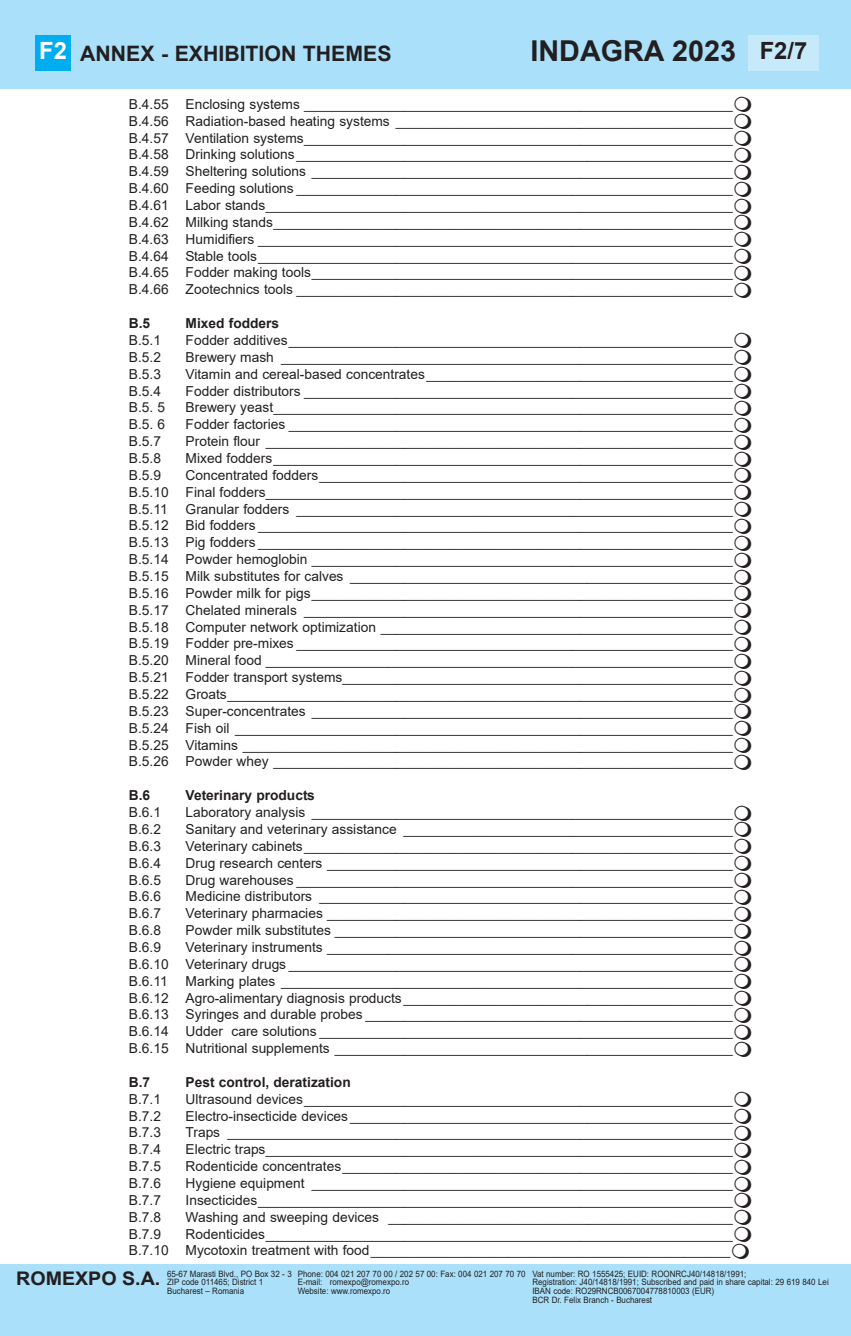
<style>
.page{position:relative;width:851px;height:1336px;background:#fff}
.page>*{position:absolute;margin:0;border:0;box-sizing:border-box;transform-origin:0 0}
.t1{font:700 28.75px "Arial";color:#231f20}
.t2{font:700 21.25px "Arial";color:#231f20}
.t3{font:700 18.75px "Arial";color:#231f20;scale:1.05 1}
.t4{font:13.75px/16.9px "Arial";color:#231f20;text-align:justify}
.t5{font:700 13.75px "Arial";color:#231f20}
.t6{font:8.75px/8.8px "Arial";color:#231f20;scale:.91 1}
.s1{font-size:23.75px;color:#fff}
.s2{font-size:23.75px}
</style>
<div class="page">
<div style="left:0;top:0;width:850px;height:89px;background:#aae0f9"></div>
<div style="left:35px;top:35px;width:36px;height:35px;background:#00aeef"></div>
<div style="left:748px;top:35px;width:71px;height:35px;background:#c6eafa"></div>
<div style="left:0;top:1264px;width:850px;height:72px;background:#aae0f9"></div>
<h2 class="t2" style="left:39px;top:42px;width:353px"><span class="s1">F2</span> ANNEX - EXHIBITION THEMES</h2>
<h1 class="t1" style="left:530px;top:35px;width:278px">INDAGRA 2023 <span class="s2">F2/7</span></h1>
<p class="t4" style="left:129px;top:96px;width:605px">B.4.55 Enclosing systems ________________________________________________________ B.4.56 Radiation-based heating systems ____________________________________________ B.4.57 Ventilation systems________________________________________________________ B.4.58 Drinking solutions _________________________________________________________ B.4.59 Sheltering solutions _______________________________________________________ B.4.60 Feeding solutions _________________________________________________________ B.4.61 Labor stands_____________________________________________________________ B.4.62 Milking stands____________________________________________________________ B.4.63 Humidifiers ______________________________________________________________ B.4.64 Stable tools______________________________________________________________ B.4.65 Fodder making tools_______________________________________________________ B.4.66 Zootechnics tools _________________________________________________________</p>
<p class="t5" style="left:129px;top:316px;width:23px">B.5</p>
<p class="t5" style="left:186px;top:316px;width:95px">Mixed fodders</p>
<p class="t4" style="left:129px;top:332px;width:34px">B.5.1</p>
<p class="t4" style="left:186px;top:332px;width:548px">Fodder additives__________________________________________________________</p>
<p class="t4" style="left:129px;top:349px;width:34px">B.5.2</p>
<p class="t4" style="left:186px;top:349px;width:548px">Brewery mash ___________________________________________________________</p>
<p class="t4" style="left:129px;top:365px;width:34px">B.5.3</p>
<p class="t4" style="left:186px;top:365px;width:548px">Vitamin and cereal-based concentrates ________________________________________</p>
<p class="t4" style="left:129px;top:382px;width:34px">B.5.4</p>
<p class="t4" style="left:186px;top:382px;width:548px">Fodder distributors ________________________________________________________</p>
<p class="t4" style="left:129px;top:399px;width:38px">B.5. 5</p>
<p class="t4" style="left:186px;top:399px;width:548px">Brewery yeast____________________________________________________________</p>
<p class="t4" style="left:129px;top:416px;width:38px">B.5. 6</p>
<p class="t4" style="left:186px;top:416px;width:548px">Fodder factories __________________________________________________________</p>
<p class="t4" style="left:129px;top:433px;width:34px">B.5.7</p>
<p class="t4" style="left:186px;top:433px;width:548px">Protein flour _____________________________________________________________</p>
<p class="t4" style="left:129px;top:450px;width:34px">B.5.8</p>
<p class="t4" style="left:186px;top:450px;width:548px">Mixed fodders____________________________________________________________</p>
<p class="t4" style="left:129px;top:467px;width:34px">B.5.9</p>
<p class="t4" style="left:129px;top:467px;width:605px;text-indent:57px">Concentrated fodders______________________________________________________ B.5.10 Final fodders_____________________________________________________________ B.5.11</p>
<p class="t4" style="left:129px;top:500px;width:605px;text-indent:57px">Granular fodders _________________________________________________________ B.5.12 Bid fodders ______________________________________________________________ B.5.13 Pig fodders ______________________________________________________________ B.5.14 Powder hemoglobin _______________________________________________________ B.5.15 Milk substitutes for calves __________________________________________________ B.5.16 Powder milk for pigs_______________________________________________________ B.5.17 Chelated minerals ________________________________________________________ B.5.18 Computer network optimization ______________________________________________ B.5.19 Fodder pre-mixes _________________________________________________________ B.5.20 Mineral food _____________________________________________________________ B.5.21 Fodder transport systems___________________________________________________ B.5.22 Groats__________________________________________________________________ B.5.23 Super-concentrates _______________________________________________________ B.5.24 Fish oil _________________________________________________________________ B.5.25 Vitamins ________________________________________________________________ B.5.26 Powder whey ____________________________________________________________</p>
<p class="t5" style="left:129px;top:788px;width:23px">B.6</p>
<p class="t5" style="left:186px;top:788px;width:131px">Veterinary products</p>
<p class="t4" style="left:129px;top:804px;width:34px">B.6.1</p>
<p class="t4" style="left:186px;top:804px;width:548px">Laboratory analysis _______________________________________________________</p>
<p class="t4" style="left:129px;top:821px;width:34px">B.6.2</p>
<p class="t4" style="left:186px;top:821px;width:548px">Sanitary and veterinary assistance ___________________________________________</p>
<p class="t4" style="left:129px;top:837px;width:34px">B.6.3</p>
<p class="t4" style="left:186px;top:837px;width:548px">Veterinary cabinets________________________________________________________</p>
<p class="t4" style="left:129px;top:854px;width:34px">B.6.4</p>
<p class="t4" style="left:186px;top:854px;width:548px">Drug research centers _____________________________________________________</p>
<p class="t4" style="left:129px;top:871px;width:34px">B.6.5</p>
<p class="t4" style="left:186px;top:871px;width:548px">Drug warehouses _________________________________________________________</p>
<p class="t4" style="left:129px;top:888px;width:34px">B.6.6</p>
<p class="t4" style="left:186px;top:888px;width:548px">Medicine distributors ______________________________________________________</p>
<p class="t4" style="left:129px;top:905px;width:34px">B.6.7</p>
<p class="t4" style="left:186px;top:905px;width:548px">Veterinary pharmacies _____________________________________________________</p>
<p class="t4" style="left:129px;top:922px;width:34px">B.6.8</p>
<p class="t4" style="left:186px;top:922px;width:548px">Powder milk substitutes ____________________________________________________</p>
<p class="t4" style="left:129px;top:939px;width:34px">B.6.9</p>
<p class="t4" style="left:129px;top:939px;width:605px;text-indent:57px">Veterinary instruments _____________________________________________________ B.6.10 Veterinary drugs __________________________________________________________ B.6.11</p>
<p class="t4" style="left:129px;top:972px;width:605px;text-indent:57px">Marking plates ___________________________________________________________ B.6.12 Agro-alimentary diagnosis products ___________________________________________ B.6.13 Syringes and durable probes ________________________________________________ B.6.14 Udder care solutions ______________________________________________________ B.6.15 Nutritional supplements ____________________________________________________</p>
<p class="t5" style="left:129px;top:1074px;width:23px">B.7</p>
<p class="t5" style="left:186px;top:1074px;width:167px">Pest control, deratization</p>
<p class="t4" style="left:129px;top:1090px;width:34px">B.7.1</p>
<p class="t4" style="left:186px;top:1090px;width:548px">Ultrasound devices________________________________________________________</p>
<p class="t4" style="left:129px;top:1107px;width:34px">B.7.2</p>
<p class="t4" style="left:186px;top:1107px;width:548px">Electro-insecticide devices __________________________________________________</p>
<p class="t4" style="left:129px;top:1124px;width:34px">B.7.3</p>
<p class="t4" style="left:186px;top:1124px;width:548px">Traps __________________________________________________________________</p>
<p class="t4" style="left:129px;top:1141px;width:34px">B.7.4</p>
<p class="t4" style="left:186px;top:1141px;width:548px">Electric traps_____________________________________________________________</p>
<p class="t4" style="left:129px;top:1158px;width:34px">B.7.5</p>
<p class="t4" style="left:186px;top:1158px;width:548px">Rodenticide concentrates___________________________________________________</p>
<p class="t4" style="left:129px;top:1175px;width:34px">B.7.6</p>
<p class="t4" style="left:186px;top:1175px;width:548px">Hygiene equipment _______________________________________________________</p>
<p class="t4" style="left:129px;top:1192px;width:34px">B.7.7</p>
<p class="t4" style="left:186px;top:1192px;width:548px">Insecticides______________________________________________________________</p>
<p class="t4" style="left:129px;top:1208px;width:34px">B.7.8</p>
<p class="t4" style="left:186px;top:1208px;width:548px">Washing and sweeping devices _____________________________________________</p>
<p class="t4" style="left:129px;top:1225px;width:34px">B.7.9</p>
<p class="t4" style="left:129px;top:1225px;width:605px;text-align:right">Rodenticides_____________________________________________________________<br>B.7.10 Mycotoxin treatment with food_______________________________________________</p>
<h3 class="t3" style="left:16px;top:1268px;width:139px">ROMEXPO S.A.</h3>
<p class="t6" style="left:167px;top:1269px;width:138px">65-67 Marasti Blvd., PO Box 32 - 3<br>ZIP code 011465; District 1<br>Bucharest – Romania</p>
<p class="t6" style="left:532px;top:1269px;width:327px">Vat number: RO 1555425; EUID: ROONRCJ40/14818/1991;<br>Registration: J40/14818/1991; Subscribed and paid in share capital: 29 619 840 Lei IBAN code: RO29RNCB0067004778810003 (EUR)<br>BCR Dr. Felix Branch - Bucharest</p>
<p class="t6" style="left:298px;top:1269px;width:252px">Phone: 004 021 207 70 00 / 202 57 00: Fax: 004 021 207 70 70<br>E-mail: romexpo@romexpo.ro<br>Website: www.romexpo.ro</p>
</div>
